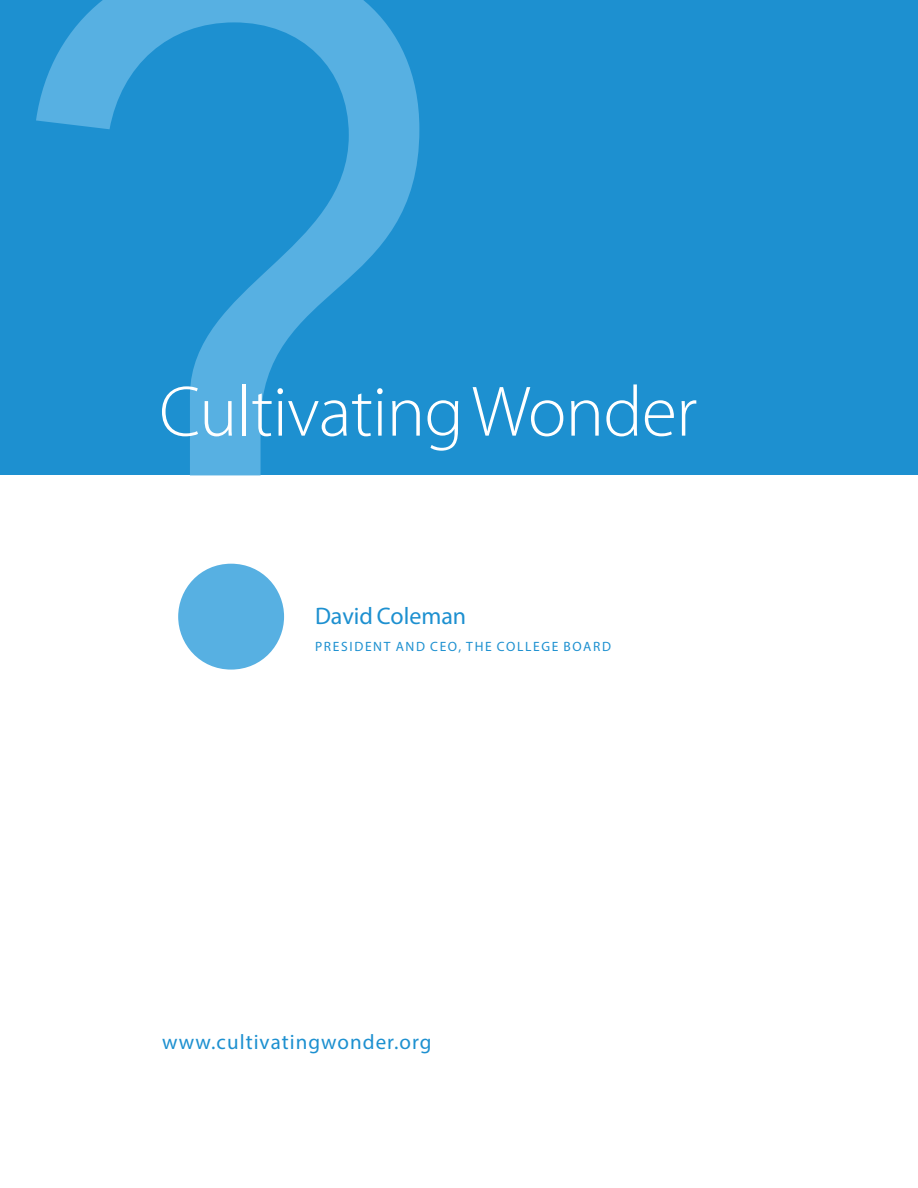
<style>
.page{position:relative;width:918px;height:1188px;background:#fff}
.page>*{position:absolute;margin:0;border:0;box-sizing:border-box;transform-origin:0 0}
.t1{font:300 72px "Myriad Pro";letter-spacing:-.01em;color:#fff}
.t2{font:24px "Myriad Pro";color:#1d90d0}
.t3{font:21px "Myriad Pro";letter-spacing:.05em;color:#1d90d0}
.t4{font:13.5px "Myriad Pro";letter-spacing:.125em;color:#1d90d0}
</style>
<div class="page">
<div style="left:0;top:0;width:918px;height:475px;background:#1d90d0"></div>
<svg style="left:36px;top:0;width:383px;height:670px"></svg>
<h1 class="t1" style="left:159px;top:372px;width:540px">Cultivating Wonder</h1>
<h2 class="t2" style="left:315px;top:601px;width:153px">David Coleman</h2>
<p class="t4" style="left:315px;top:638px;width:296px">president and ceo, the college board</p>
<h3 class="t3" style="left:162px;top:1029px;width:271px">www.cultivatingwonder.org</h3>
</div>
